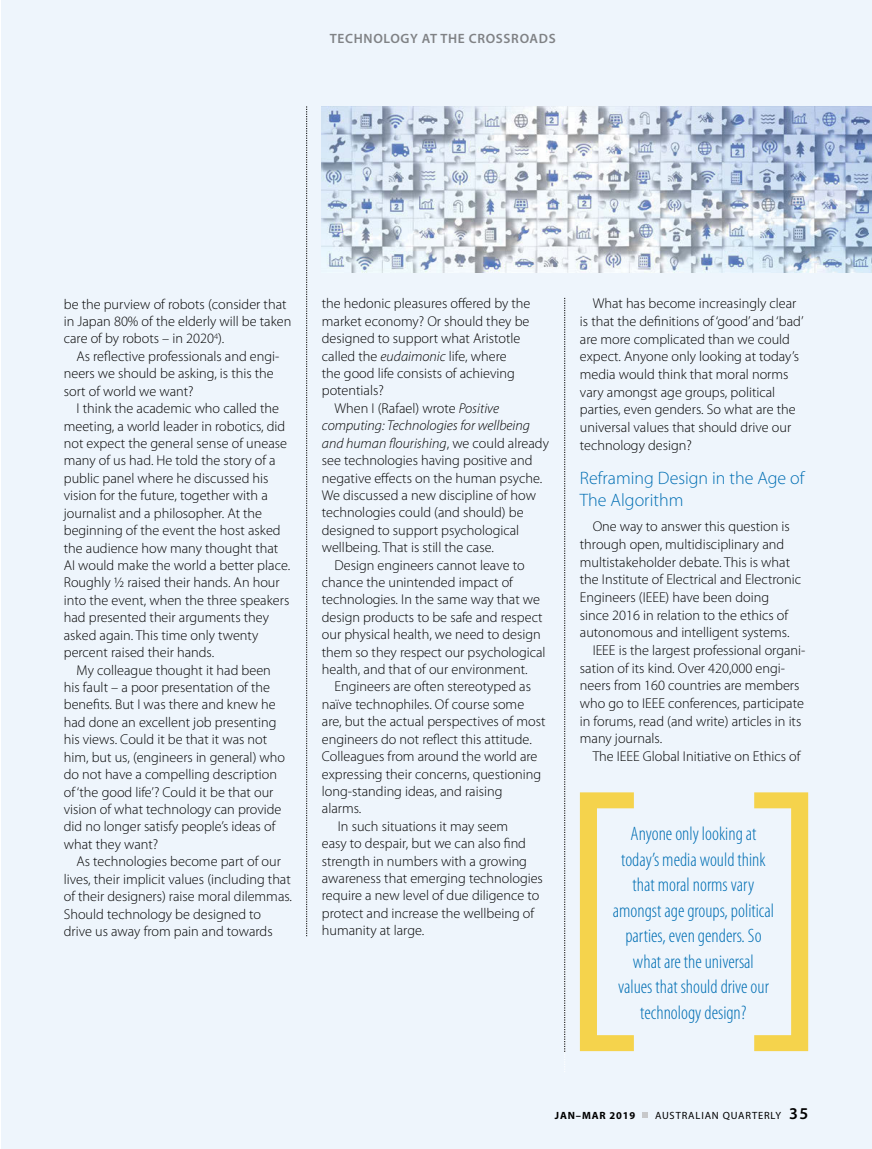
<style>
.page{position:relative;width:872px;height:1149px;background:#fff}
.page>*{position:absolute;margin:0;border:0;box-sizing:border-box;transform-origin:0 0}
.t1{font:300 condensed 19.5px/25.5px "Myriad Pro";color:#006eb3;text-align:center}
.t2{font:300 18px/21.9px "Myriad Pro";color:#006eb3}
.t3{font:300 14.25px/17.4px "Myriad Pro";color:#000}
.t4{font:italic 300 14.25px "Myriad Pro";color:#000}
.t5{font:600 13.5px "Myriad Pro";letter-spacing:.05em;color:#808285}
.t6{font:10.5px "Myriad Pro";letter-spacing:.08em;color:#000}
.t7{font:700 10.5px "Myriad Pro";letter-spacing:.08em;color:#000}
.s1{font-style:italic}
.s2{font-style:normal}
.s3{font-weight:600;font-size:16.5px}
</style>
<div class="page">
<div style="left:1px;top:0;width:871px;height:1148px;background:#eef5fc"></div>
<svg style="left:642px;top:1112px;width:6px;height:5px"></svg>
<img style="left:322px;top:106px;width:550px;height:166px">
<svg style="left:564px;top:298px;width:1px;height:769px"></svg>
<svg style="left:306px;top:106px;width:1px;height:828px"></svg>
<svg style="left:580px;top:792px;width:54px;height:258px"></svg>
<svg style="left:754px;top:792px;width:54px;height:258px"></svg>
<p class="t5" style="left:330px;top:29px;width:44px">TECHNOLOG</p>
<p class="t5" style="left:410px;top:29px;width:69px">Y AT THECROSSROADS</p>
<p class="t3" style="left:64px;top:295px;width:229px">be the purview of robots (consider that in Japan 80% of the elderly will be taken care of by robots – in 2020<sup>4</sup>).</p>
<p class="t3" style="left:64px;top:347px;width:217px;text-indent:13px">As reflective professionals and engi&shy;neers we should be asking, is this the sort of world we want?</p>
<p class="t3" style="left:64px;top:399px;width:228px;text-indent:13px">I think the academic who called the meeting, a world leader in robotics, did not expect the general sense of unease many of us had. He told the story of a public panel where he discussed his vision for the future, together with a journalist and a philosopher. At the beginning of the event the host asked the audience how many thought that AI would make the world a better place.<br>Roughly ½ raised their hands. An hour into the event, when the three speakers had presented their arguments they asked again. This time only twenty percent raised their hands.</p>
<p class="t3" style="left:64px;top:660px;width:223px;text-indent:13px">My colleague thought it had been his fault – a poor presentation of the benefits. But I was there and knew he had done an excellent job presenting his views. Could it be that it was not him, but us, (engineers in general) who do not have a compelling description of ‘the good life’? Could it be that our vision of what technology can provide did no longer satisfy people’s ideas of what they want?</p>
<p class="t3" style="left:64px;top:852px;width:230px;text-indent:13px">As technologies become part of our lives, their implicit values (including that of their designers) raise moral dilemmas.<br>Should technology be designed to drive us away from pain and towards</p>
<p class="t3" style="left:322px;top:295px;width:210px">the hedonic pleasures offered by the</p>
<p class="t3" style="left:322px;top:312px;width:209px">market economy? Or should they be</p>
<p class="t3" style="left:322px;top:329px;width:200px">designed to support what Aristotle</p>
<p class="t3" style="left:322px;top:347px;width:186px">called the <span class="s1">eudaimonic</span> life, where</p>
<p class="t3" style="left:322px;top:364px;width:195px">the good life consists of achieving</p>
<p class="t3" style="left:322px;top:382px;width:63px">potentials?</p>
<p class="t3" style="left:334px;top:399px;width:166px">When I (Rafael) wrote <span class="s1">Positive</span></p>
<p class="t4" style="left:322px;top:417px;width:210px">computing: Technologies for wellbeing</p>
<p class="t4" style="left:322px;top:434px;width:228px">and human flourishing<span class="s2">, we could already</span></p>
<p class="t3" style="left:322px;top:451px;width:212px">see technologies having positive and</p>
<p class="t3" style="left:322px;top:469px;width:222px">negative effects on the human psyche.</p>
<p class="t3" style="left:322px;top:486px;width:216px">We discussed a new discipline of how</p>
<p class="t3" style="left:322px;top:503px;width:203px">technologies could (and should) be</p>
<p class="t3" style="left:322px;top:521px;width:199px">designed to support psychological</p>
<p class="t3" style="left:322px;top:538px;width:174px">wellbeing. That is still the case.</p>
<p class="t3" style="left:334px;top:556px;width:191px">Design engineers cannot leave to</p>
<p class="t3" style="left:322px;top:573px;width:193px">chance the unintended impact of</p>
<p class="t3" style="left:322px;top:590px;width:220px">technologies. In the same way that we</p>
<p class="t3" style="left:322px;top:608px;width:222px">design products to be safe and respect</p>
<p class="t3" style="left:322px;top:625px;width:220px">our physical health, we need to design</p>
<p class="t3" style="left:322px;top:643px;width:225px">them so they respect our psychological</p>
<p class="t3" style="left:322px;top:660px;width:207px">health, and that of our environment.</p>
<p class="t3" style="left:334px;top:677px;width:198px">Engineers are often stereotyped as</p>
<p class="t3" style="left:322px;top:695px;width:204px">naïve technophiles. Of course some</p>
<p class="t3" style="left:322px;top:712px;width:225px">are, but the actual perspectives of most</p>
<p class="t3" style="left:322px;top:730px;width:211px">engineers do not reflect this attitude.</p>
<p class="t3" style="left:322px;top:747px;width:217px">Colleagues from around the world are</p>
<p class="t3" style="left:322px;top:764px;width:221px">expressing their concerns, questioning</p>
<p class="t3" style="left:322px;top:782px;width:182px">long-standing ideas, and raising</p>
<p class="t3" style="left:322px;top:799px;width:41px">alarms.</p>
<p class="t3" style="left:338px;top:817px;width:172px">In such situations it may seem</p>
<p class="t3" style="left:322px;top:834px;width:206px">easy to despair, but we can also find</p>
<p class="t3" style="left:322px;top:851px;width:207px">strength in numbers with a growing</p>
<p class="t3" style="left:322px;top:869px;width:223px">awareness that emerging technologies</p>
<p class="t3" style="left:322px;top:886px;width:219px">require a new level of due diligence to</p>
<p class="t3" style="left:322px;top:904px;width:214px">protect and increase the wellbeing of</p>
<p class="t3" style="left:322px;top:921px;width:104px">humanity at large.</p>
<p class="t3" style="left:580px;top:294px;width:225px;text-indent:13px">What has become increasingly clear is that the definitions of ‘good’ and ‘bad’ are more complicated than we could expect. Anyone only looking at today’s media would think that moral norms vary amongst age groups, political parties, even genders. So what are the universal values that should drive our technology design?</p>
<p class="t2" style="left:580px;top:467px;width:226px">Reframing Design in the Age of<br>The Algorithm</p>
<p class="t3" style="left:592px;top:517px;width:199px">One way to answer this question is</p>
<p class="t3" style="left:580px;top:535px;width:206px">through open, multidisciplinary and</p>
<p class="t3" style="left:580px;top:553px;width:212px">multistakeholder debate. This is what</p>
<p class="t3" style="left:580px;top:570px;width:223px">the Institute of Electrical and Electronic</p>
<p class="t3" style="left:580px;top:588px;width:191px">Engineers (IEEE) have been doing</p>
<p class="t3" style="left:580px;top:606px;width:210px">since 2016 in relation to the ethics of</p>
<p class="t3" style="left:580px;top:623px;width:211px">autonomous and intelligent systems.</p>
<p class="t3" style="left:592px;top:641px;width:214px">IEEE is the largest professional organi-</p>
<p class="t3" style="left:580px;top:658px;width:207px">sation of its kind. Over 420,000 engi-</p>
<p class="t3" style="left:580px;top:676px;width:221px">neers from 160 countries are members</p>
<p class="t3" style="left:580px;top:694px;width:225px">who go to IEEE conferences, participate</p>
<p class="t3" style="left:580px;top:711px;width:223px">in forums, read (and write) articles in its</p>
<p class="t3" style="left:580px;top:729px;width:84px">many journals.</p>
<p class="t3" style="left:592px;top:747px;width:209px">The IEEE Global Initiative on Ethics of</p>
<h1 class="t1" style="left:613px;top:820px;width:163px">Anyone only looking at today’s media would think that moral norms vary amongst age groups, political parties, even genders. So what are the universal<br>values that should drive our technology design?</h1>
<p class="t7" style="left:555px;top:1108px;width:82px">JAN–MAR 2019</p>
<p class="t6" style="left:655px;top:1108px;width:155px">AUSTRALIAN QUARTERLY <span class="s3">35</span></p>
</div>
